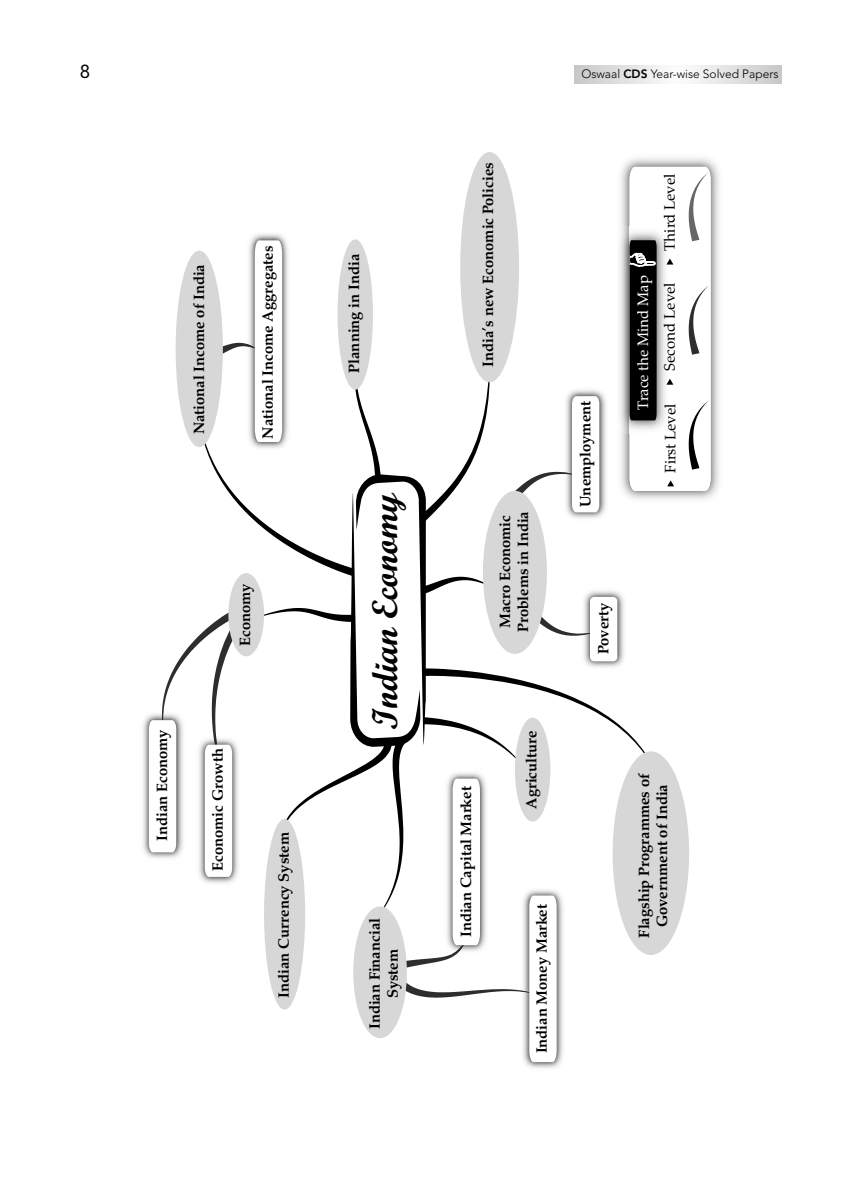
<style>
.page{position:relative;width:864px;height:1188px;background:#fff}
.page>*{position:absolute;margin:0;border:0;box-sizing:border-box;transform-origin:0 0}
.t1{font:36px "Script MT Bold";letter-spacing:-.01em;color:#000}
.t2{font:18.75px "Avenir LT Std";color:#000}
.t3{font:700 15px/18px "Zapf Calligraphic 801 BT";color:#000;text-align:center}
.t4{font:15px "Zapf Calligraphic 801 BT";color:#000}
.t5{font:15px "Zapf Calligraphic 801 BT";color:#fff}
.t6{font:300 12px "Avenir LT Std";color:#000}
.s1{font-weight:800}
</style>
<div class="page">
<svg style="left:574px;top:65px;width:208px;height:18px"></svg>
<img style="left:623px;top:158px;width:97px;height:339px">
<img style="left:143px;top:715px;width:6px;height:142px">
<img style="left:525px;top:1062px;width:36px;height:6px">
<div style="left:460px;top:152px;width:59px;height:230px;background:#d7d7d7;border-radius:50%"></div>
<svg style="left:149px;top:167px;width:562px;height:895px"></svg>
<p class="t2" style="left:80px;top:61px;width:12px">8</p>
<p class="t6" style="left:581px;top:67px;width:199px">Oswaal <span class="s1">CDS</span> Year-wise Solved Papers</p>
<p class="t3" style="left:190px;top:434px;width:172px;rotate:-90deg">National Income of India</p>
<p class="t3" style="left:259px;top:439px;width:194px;rotate:-90deg">National Income Aggregates</p>
<p class="t3" style="left:153px;top:841px;width:113px;rotate:-90deg">Indian Economy</p>
<p class="t3" style="left:236px;top:646px;width:64px;rotate:-90deg">Economy</p>
<p class="t3" style="left:209px;top:871px;width:124px;rotate:-90deg">Economic Growth</p>
<p class="t3" style="left:275px;top:998px;width:167px;rotate:-90deg">Indian Currency System</p>
<p class="t3" style="left:345px;top:373px;width:120px;rotate:-90deg">Planning in India</p>
<h1 class="t1" style="left:363px;top:730px;width:238px;rotate:-90deg">Indian Economy</h1>
<p class="t3" style="left:366px;top:1029px;width:113px;rotate:-90deg">Indian Financial<br>System</p>
<p class="t3" style="left:479px;top:367px;width:206px;rotate:-90deg">India’s new Economic Policies</p>
<p class="t3" style="left:496px;top:632px;width:123px;text-align:left;rotate:-90deg">Macro Economic<br>Problems in India</p>
<p class="t3" style="left:576px;top:507px;width:108px;rotate:-90deg">Unemployment</p>
<p class="t5" style="left:634px;top:410px;width:137px;rotate:-90deg">Trace the Mind Map</p>
<p class="t4" style="left:660px;top:251px;width:78px;rotate:-90deg">Third Level</p>
<p class="t4" style="left:660px;top:371px;width:90px;rotate:-90deg">Second Level</p>
<p class="t4" style="left:661px;top:473px;width:70px;rotate:-90deg">First Level</p>
<p class="t3" style="left:594px;top:654px;width:53px;rotate:-90deg">Poverty</p>
<p class="t3" style="left:457px;top:937px;width:152px;rotate:-90deg">Indian Capital Market</p>
<p class="t3" style="left:522px;top:809px;width:80px;rotate:-90deg">Agriculture</p>
<p class="t3" style="left:533px;top:1053px;width:151px;rotate:-90deg">Indian Money Market</p>
<p class="t3" style="left:635px;top:938px;width:166px;rotate:-90deg">Flagship Programmes of<br>Government of India</p>
</div>
